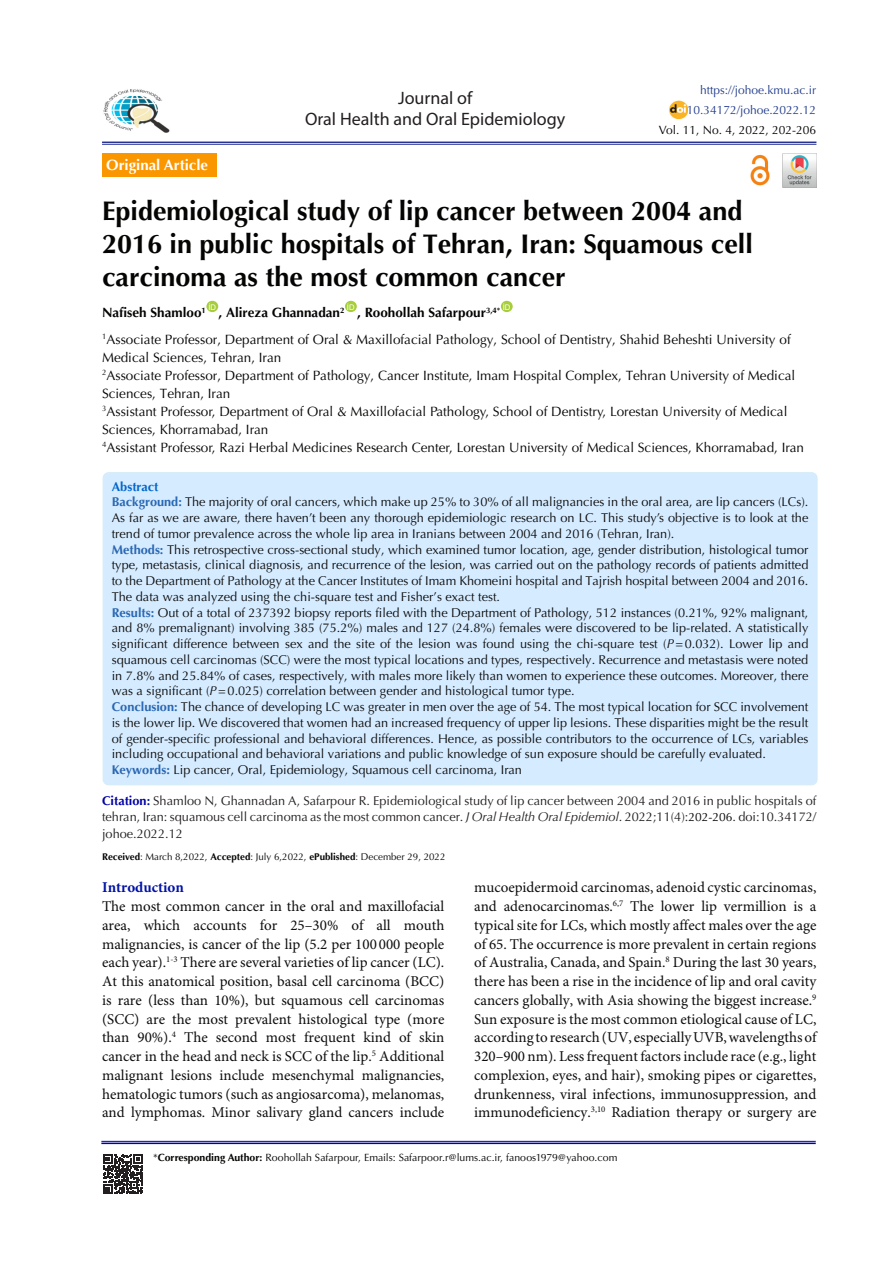
<style>
.page{position:relative;width:893px;height:1263px;background:#fff}
.page>*{position:absolute;margin:0;border:0;box-sizing:border-box;transform-origin:0 0}
.t1{font:700 27px/33px "Optima LT Std";color:#040503}
.t2{font:18px "Myriad Pro";color:#231f20}
.t3{font:15px/18.8px "Minion Pro";color:#0d0d0d;text-align:justify}
.t4{font:700 15px "Optima LT Std";color:#fff}
.t5{font:700 15px "Minion Pro";color:#0012a7}
.t6{font:13.5px/18px "Optima LT Std";color:#040503}
.t7{font:700 13.5px "Optima LT Std";color:#040503}
.t8{font:12.75px/15.8px "Optima LT Std";color:#0d0d0d;text-align:justify}
.t9{font:12.75px/16.5px "Optima LT Std";color:#231f20;text-align:justify}
.t10{font:700 12.75px "Optima LT Std";color:#06c}
.t11{font:12px "Optima LT Std";color:#253f8e}
.t12{font:12px "Optima LT Std";color:#040503}
.t13{font:10.5px "Optima LT Std";color:#040503}
.t14{font:9.75px "Optima LT Std";color:#040503}
.t15{font:7.8px "Arial";color:#fff}
.s1{font-weight:700;color:#2968b3}
.s2{font-weight:700;color:#2a67b2}
.s3{font-style:italic}
.s4{font-weight:700;color:#0000a7}
.s5{font-weight:700;color:#0012a7}
.s6{font-size:12px;color:#040503}
.s7{font-weight:700}
</style>
<div class="page">
<hr style="left:101px;top:1141px;width:715px;height:1px;background:#0002a7">
<hr style="left:101px;top:1142px;width:715px;height:2px;background:#0002a7">
<div style="left:103px;top:473px;width:714px;height:312px;background:#d5ebff;border-radius:6px"></div>
<img style="left:782px;top:153px;width:34px;height:34px">
<div style="left:206px;top:301px;width:12px;height:11px;background:#a6ce39;border-radius:50%"></div>
<div style="left:345px;top:301px;width:12px;height:11px;background:#a6ce39;border-radius:50%"></div>
<div style="left:501px;top:301px;width:12px;height:11px;background:#a6ce39;border-radius:50%"></div>
<hr style="left:102px;top:142px;width:714px;height:1px;background:#293492">
<hr style="left:102px;top:144px;width:714px;height:1px;background:#293492">
<div style="left:102px;top:153px;width:115px;height:23px;background:#fa9600"></div>
<svg style="left:103px;top:1154px;width:40px;height:40px"></svg>
<img style="left:750px;top:154px;width:20px;height:32px">
<img style="left:669px;top:101px;width:19px;height:18px">
<img style="left:103px;top:89px;width:67px;height:44px">
<p class="t4" style="left:106px;top:156px;width:103px">Original Article</p>
<p class="t2" style="left:398px;top:87px;width:76px">Journal of</p>
<p class="t2" style="left:305px;top:108px;width:262px">Oral Health and Oral Epidemiology</p>
<p class="t11" style="left:700px;top:83px;width:118px">https://johoe.kmu.ac.ir</p>
<p class="t11" style="left:687px;top:103px;width:131px">10.34172/johoe.2022.12</p>
<p class="t12" style="left:659px;top:123px;width:159px">Vol. 11, No. 4, 2022, 202-206</p>
<p class="t1" style="left:102px;top:195px;width:652px">Epidemiological study of lip cancer between 2004 and<br>2016 in public hospitals of Tehran, Iran: Squamous cell carcinoma as the most common cancer</p>
<p class="t7" style="left:102px;top:305px;width:105px">Nafiseh Shamloo<sup>1</sup></p>
<p class="t15" style="left:503px;top:301px;width:9px">ID</p>
<p class="t6" style="left:102px;top:330px;width:690px"><sup>1</sup>Associate Professor, Department of Oral &amp; Maxillofacial Pathology, School of Dentistry, Shahid Beheshti University of<br>Medical Sciences, Tehran, Iran</p>
<p class="t6" style="left:102px;top:366px;width:695px"><sup>2</sup>Associate Professor, Department of Pathology, Cancer Institute, Imam Hospital Complex, Tehran University of Medical<br>Sciences, Tehran, Iran</p>
<p class="t6" style="left:102px;top:402px;width:687px"><sup>3</sup>Assistant Professor, Department of Oral &amp; Maxillofacial Pathology, School of Dentistry, Lorestan University of Medical<br>Sciences, Khorramabad, Iran</p>
<p class="t6" style="left:102px;top:438px;width:703px"><sup>4</sup>Assistant Professor, Razi Herbal Medicines Research Center, Lorestan University of Medical Sciences, Khorramabad, Iran</p>
<p class="t15" style="left:208px;top:301px;width:9px">ID</p>
<p class="t15" style="left:347px;top:301px;width:9px">ID</p>
<p class="t7" style="left:357px;top:305px;width:145px">, Roohollah Safarpour<sup>3,4*</sup></p>
<p class="t7" style="left:219px;top:305px;width:127px">, Alireza Ghannadan<sup>2</sup></p>
<p class="t10" style="left:112px;top:479px;width:48px">Abstract</p>
<p class="t8" style="left:112px;top:494px;width:698px"><span class="s1">Background:</span> The majority of oral cancers, which make up 25% to 30% of all malignancies in the oral area, are lip cancers (LCs).<br>As far as we are aware, there haven’t been any thorough epidemiologic research on LC. This study’s objective is to look at the trend of tumor prevalence across the whole lip area in Iranians between 2004 and 2016 (Tehran, Iran).</p>
<p class="t8" style="left:112px;top:542px;width:698px"><span class="s2">Methods:</span> This retrospective cross-sectional study, which examined tumor location, age, gender distribution, histological tumor type, metastasis, clinical diagnosis, and recurrence of the lesion, was carried out on the pathology records of patients admitted to the Department of Pathology at the Cancer Institutes of Imam Khomeini hospital and Tajrish hospital between 2004 and 2016.<br>The data was analyzed using the chi-square test and Fisher’s exact test.</p>
<p class="t8" style="left:112px;top:605px;width:698px"><span class="s2">Results:</span> Out of a total of 237392 biopsy reports filed with the Department of Pathology, 512 instances (0.21%, 92% malignant, and 8% premalignant) involving 385 (75.2%) males and 127 (24.8%) females were discovered to be lip-related. A statistically significant difference between sex and the site of the lesion was found using the chi-square test (<span class="s3">P</span>=0.032). Lower lip and squamous cell carcinomas (SCC) were the most typical locations and types, respectively. Recurrence and metastasis were noted in 7.8% and 25.84% of cases, respectively, with males more likely than women to experience these outcomes. Moreover, there was a significant (<span class="s3">P</span>=0.025) correlation between gender and histological tumor type.</p>
<p class="t8" style="left:112px;top:699px;width:698px"><span class="s2">Conclusion:</span> The chance of developing LC was greater in men over the age of 54. The most typical location for SCC involvement is the lower lip. We discovered that women had an increased frequency of upper lip lesions. These disparities might be the result of gender-specific professional and behavioral differences. Hence, as possible contributors to the occurrence of LCs, variables including occupational and behavioral variations and public knowledge of sun exposure should be carefully evaluated.</p>
<p class="t8" style="left:112px;top:762px;width:412px"><span class="s2">Keywords:</span> Lip cancer, Oral, Epidemiology, Squamous cell carcinoma, Iran</p>
<p class="t9" style="left:102px;top:792px;width:716px"><span class="s4">Citation</span><span class="s5">:</span> Shamloo N, Ghannadan A, Safarpour R. Epidemiological study of lip cancer between 2004 and 2016 in public hospitals of tehran, Iran: squamous cell carcinoma as the most common cancer. <span class="s3">J Oral Health Oral Epidemiol</span>. 2022;11(4):<span class="s6">202-206</span>. doi:10.34172/ johoe.2022.12</p>
<p class="t14" style="left:102px;top:850px;width:345px"><span class="s7">Received</span>: March 8,2022, <span class="s7">Accepted</span>: July 6,2022, <span class="s7">ePublished</span>: December 29, 2022</p>
<p class="t5" style="left:102px;top:877px;width:83px">Introduction</p>
<p class="t3" style="left:102px;top:897px;width:344px">The most common cancer in the oral and maxillofacial area, which accounts for 25–30% of all mouth malignancies, is cancer of the lip (5.2 per 100 000 people each year).<sup>1-3</sup> There are several varieties of lip cancer (LC).<br>At this anatomical position, basal cell carcinoma (BCC) is rare (less than 10%), but squamous cell carcinomas (SCC) are the most prevalent histological type (more than 90%).<sup>4</sup> The second most frequent kind of skin cancer in the head and neck is SCC of the lip.<sup>5</sup> Additional malignant lesions include mesenchymal malignancies, hematologic tumors (such as angiosarcoma), melanomas, and lymphomas. Minor salivary gland cancers include</p>
<p class="t3" style="left:474px;top:879px;width:344px">mucoepidermoid carcinomas, adenoid cystic carcinomas, and adenocarcinomas.<sup>6,7</sup> The lower lip vermillion is a typical site for LCs, which mostly affect males over the age of 65. The occurrence is more prevalent in certain regions of Australia, Canada, and Spain.<sup>8</sup> During the last 30 years, there has been a rise in the incidence of lip and oral cavity cancers globally, with Asia showing the biggest increase.<sup>9<br></sup>Sun exposure is the most common etiological cause of LC, according to research (UV, especially UVB, wavelengths of 320–900 nm). Less frequent factors include race (e.g., light complexion, eyes, and hair), smoking pipes or cigarettes, drunkenness, viral infections, immunosuppression, and immunodeficiency.<sup>3,10</sup> Radiation therapy or surgery are</p>
<p class="t13" style="left:153px;top:1151px;width:466px">*<span class="s7">Corresponding Author:</span> Roohollah Safarpour, Emails: Safarpoor.r@lums.ac.ir, fanoos1979@yahoo.com</p>
</div>
